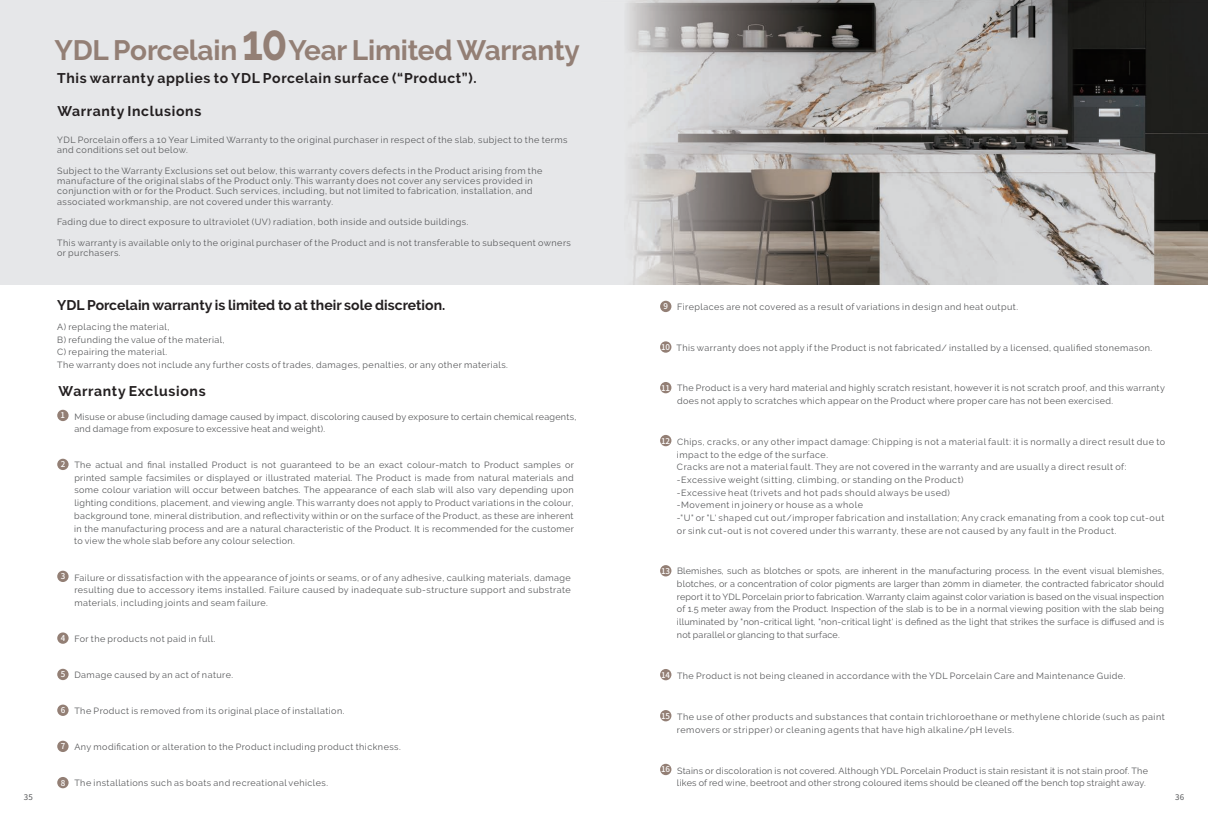
<style>
.page{position:relative;width:1208px;height:825px;background:#fff}
.page>*{position:absolute;margin:0;border:0;box-sizing:border-box;transform-origin:0 0}
.t1{font:700 50px "Raleway";color:#937f75;scale:.85 1}
.t2{font:700 28px "Raleway";letter-spacing:-.01em;color:#937f75}
.t3{font:700 14px "Raleway";letter-spacing:.045em;color:#231f20}
.t4{font:700 14px "Raleway";color:#231f20}
.t5{font:9px/12.7px "Raleway";letter-spacing:.05em;color:#57585a}
.t6{font:9px/12.7px "Raleway";letter-spacing:.03em;color:#57585a}
.t7{font:500 8px "Source Han Sans CN";color:#fff}
.s1{font-family:"Source Han Sans CN";font-weight:500;font-size:8px;color:#fff}
</style>
<div class="page">
<div style="left:0;top:0;width:1207px;height:284px;background:#e6e7e9"></div>
<img style="left:628px;top:0;width:579px;height:284px">
<div style="left:57px;top:410px;width:12px;height:11px;background:#937f75;border-radius:50%"></div>
<div style="left:57px;top:459px;width:12px;height:11px;background:#937f75;border-radius:50%"></div>
<div style="left:57px;top:571px;width:12px;height:11px;background:#937f75;border-radius:50%"></div>
<div style="left:57px;top:632px;width:12px;height:12px;background:#937f75;border-radius:50%"></div>
<div style="left:57px;top:669px;width:12px;height:11px;background:#937f75;border-radius:50%"></div>
<div style="left:57px;top:704px;width:12px;height:12px;background:#937f75;border-radius:50%"></div>
<div style="left:57px;top:741px;width:12px;height:11px;background:#937f75;border-radius:50%"></div>
<div style="left:57px;top:777px;width:12px;height:11px;background:#937f75;border-radius:50%"></div>
<div style="left:660px;top:301px;width:11px;height:11px;background:#937f75;border-radius:50%"></div>
<div style="left:660px;top:341px;width:11px;height:12px;background:#937f75;border-radius:50%"></div>
<div style="left:660px;top:382px;width:11px;height:11px;background:#937f75;border-radius:50%"></div>
<div style="left:660px;top:565px;width:11px;height:11px;background:#937f75;border-radius:50%"></div>
<div style="left:660px;top:435px;width:11px;height:11px;background:#937f75;border-radius:50%"></div>
<div style="left:660px;top:669px;width:11px;height:11px;background:#937f75;border-radius:50%"></div>
<div style="left:660px;top:710px;width:11px;height:11px;background:#937f75;border-radius:50%"></div>
<div style="left:660px;top:764px;width:11px;height:11px;background:#937f75;border-radius:50%"></div>
<h1 class="t1" style="left:242px;top:13px;width:55px">10</h1>
<h3 class="t3" style="left:57px;top:70px;width:421px">This warranty applies to YDL Porcelain surface (“Product”).</h3>
<h2 class="t2" style="left:54px;top:34px;width:184px">YDL Porcelain</h2>
<h2 class="t2" style="left:288px;top:34px;width:293px">Year Limited Warranty</h2>
<h3 class="t3" style="left:57px;top:103px;width:145px">Warranty Inclusions</h3>
<p class="t5" style="left:57px;top:134px;width:512px;line-height:10.3px">YDL Porcelain offers a 10 Year Limited Warranty to the original purchaser in respect of the slab, subject to the terms and conditions set out below.</p>
<p class="t5" style="left:57px;top:165px;width:487px;line-height:10.3px">Subject to the Warranty Exclusions set out below, this warranty covers defects in the Product arising from the manufacture of the original slabs of the Product only. This warranty does not cover any services provided in conjunction with or for the Product. Such services, including, but not limited to fabrication, installation, and associated workmanship, are not covered under this warranty.</p>
<p class="t5" style="left:57px;top:216px;width:413px">Fading due to direct exposure to ultraviolet (UV) radiation, both inside and outside buildings.</p>
<p class="t5" style="left:57px;top:238px;width:515px;line-height:10.3px">This warranty is available only to the original purchaser of the Product and is not transferable to subsequent owners or purchasers.</p>
<h3 class="t4" style="left:57px;top:297px;width:389px">YDL Porcelain warranty is limited to at their sole discretion.</h3>
<p class="t5" style="left:57px;top:321px;width:452px">A) replacing the material,<br>B) refunding the value of the material,<br>C) repairing the material.<br>The warranty does not include any further costs of trades, damages, penalties, or any other materials.</p>
<h3 class="t3" style="left:59px;top:383px;width:149px">Warranty Exclusions</h3>
<p class="t7" style="left:61px;top:411px;width:6px">1</p>
<p class="t6" style="left:74px;top:410px;width:503px">Misuse or abuse (including damage caused by impact, discoloring caused by exposure to certain chemical reagents, and damage from exposure to excessive heat and weight).</p>
<p class="t7" style="left:61px;top:460px;width:6px">2</p>
<p class="t5" style="left:74px;top:459px;width:501px;text-align:justify">The actual and final installed Product is not guaranteed to be an exact colour-match to Product samples or printed sample facsimiles or displayed or illustrated material. The Product is made from natural materials and some colour variation will occur between batches. The appearance of each slab will also vary depending upon lighting conditions, placement, and viewing angle. This warranty does not apply to Product variations in the colour, background tone, mineral distribution, and reflectivity within or on the surface of the Product, as these are inherent in the manufacturing process and are a natural characteristic of the Product. It is recommended for the customer to view the whole slab before any colour selection.</p>
<p class="t7" style="left:61px;top:572px;width:6px">3</p>
<p class="t5" style="left:74px;top:571px;width:498px;text-align:justify">Failure or dissatisfaction with the appearance of joints or seams, or of any adhesive, caulking materials, damage resulting due to accessory items installed. Failure caused by inadequate sub-structure support and substrate materials, including joints and seam failure.</p>
<p class="t5" style="left:61px;top:633px;width:156px"><span class="s1">4</span> For the products not paid in full.</p>
<p class="t5" style="left:61px;top:668px;width:174px"><span class="s1">5</span> Damage caused by an act of nature.</p>
<p class="t5" style="left:61px;top:705px;width:285px"><span class="s1">6</span> The Product is removed from its original place of installation.</p>
<p class="t5" style="left:61px;top:741px;width:342px"><span class="s1">7</span> Any modification or alteration to the Product including product thickness.</p>
<p class="t5" style="left:61px;top:776px;width:269px"><span class="s1">8</span> The installations such as boats and recreational vehicles.</p>
<p class="t5" style="left:663px;top:300px;width:356px"><span class="s1">9</span> Fireplaces are not covered as a result of variations in design and heat output.</p>
<p class="t5" style="left:661px;top:341px;width:492px"><span class="s1">10</span> This warranty does not apply if the Product is not fabricated/ installed by a licensed, qualified stonemason.</p>
<p class="t5" style="left:677px;top:381px;width:489px">The Product is a very hard material and highly scratch resistant, however it is not scratch proof, and this warranty does not apply to scratches which appear on the Product where proper care has not been exercised.</p>
<p class="t7" style="left:661px;top:384px;width:10px">11</p>
<p class="t5" style="left:677px;top:435px;width:490px;text-indent:-16px"><sup>12</sup> Chips, cracks, or any other impact damage: Chipping is not a material fault: it is normally a direct result due to impact to the edge of the surface.<br>Cracks are not a material fault. They are not covered in the warranty and are usually a direct result of: -Excessive weight (sitting, climbing, or standing on the Product)<br>-Excessive heat (trivets and hot pads should always be used)<br>-Movement in joinery or house as a whole<br>-"U" or "L' shaped cut out/improper fabrication and installation; Any crack emanating from a cook top cut-out or sink cut-out is not covered under this warranty, these are not caused by any fault in the Product.</p>
<p class="t5" style="left:677px;top:565px;width:489px;text-align:justify">Blemishes, such as blotches or spots, are inherent in the manufacturing process. ln the event visual blemishes, blotches, or a concentration of color pigments are larger than 20mm in diameter, the contracted fabricator should report it to YDL Porcelain prior to fabrication. Warranty claim against color variation is based on the visual inspection of 1.5 meter away from the Product. Inspection of the slab is to be in a normal viewing position with the slab being illuminated by "non-critical light, "non-critical light' is defined as the light that strikes the surface is diffused and is not parallel or glancing to that surface.</p>
<p class="t7" style="left:661px;top:567px;width:10px">13</p>
<p class="t5" style="left:661px;top:669px;width:466px"><span class="s1">14</span> The Product is not being cleaned in accordance with the YDL Porcelain Care and Maintenance Guide.</p>
<p class="t5" style="left:677px;top:710px;width:489px;text-indent:-16px"><span class="s1">15</span> The use of other products and substances that contain trichloroethane or methylene chloride (such as paint removers or stripper) or cleaning agents that have high alkaline/pH levels.</p>
<p class="t6" style="left:661px;top:764px;width:488px;text-align:right"><span class="s1">16</span> Stains or discoloration is not covered. Although YDL Porcelain Product is stain resistant it is not stain proof. The likes of red wine, beetroot and other strong coloured items should be cleaned off the bench top straight away.</p>
</div>
